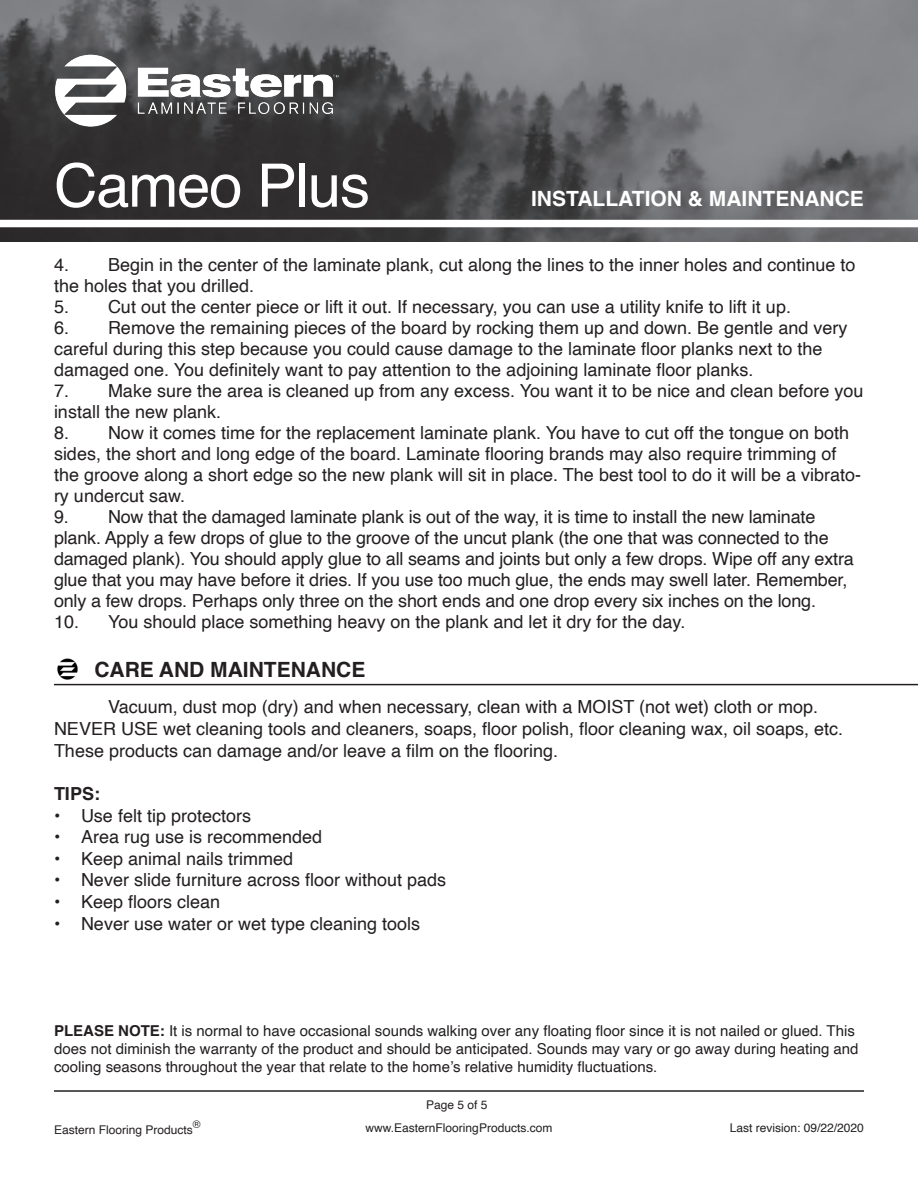
<style>
.page{position:relative;width:918px;height:1188px;background:#fff}
.page>*{position:absolute;margin:0;border:0;box-sizing:border-box;transform-origin:0 0}
.t1{font:60px "Helvetica";letter-spacing:-.02em;color:#fff}
.t2{font:700 21px "Helvetica";color:#fff}
.t3{font:700 21px "Helvetica";color:#231f20}
.t4{font:18px/21px "Helvetica";color:#231f20}
.t5{font:700 18px "Helvetica";color:#231f20}
.t6{font:15px/18px "Helvetica";color:#231f20}
.t7{font:12px "Helvetica";color:#231f20}
.t8{font:10.5px "Helvetica";color:#231f20}
.s1{font-weight:700}
</style>
<div class="page">
<img style="left:0;top:0;width:918px;height:242px">
<img style="left:24px;top:24px;width:340px;height:133px">
<div style="left:0;top:220px;width:918px;height:7px;background:#fff"></div>
<hr style="left:54px;top:1090px;width:810px;height:2px;background:#231f20">
<hr style="left:54px;top:684px;width:864px;height:1px;background:#231f20">
<img style="left:57px;top:658px;width:21px;height:22px">
<p class="t1" style="left:54px;top:139px;width:317px">Cameo Plus</p>
<p class="t2" style="left:531px;top:186px;width:334px">INSTALLATION &amp; MAINTENANCE</p>
<p class="t4" style="left:54px;top:255px;width:803px">4. Begin in the center of the laminate plank, cut along the lines to the inner holes and continue to the holes that you drilled.</p>
<p class="t4" style="left:54px;top:297px;width:739px">5. Cut out the center piece or lift it out. If necessary, you can use a utility knife to lift it up.</p>
<p class="t4" style="left:54px;top:318px;width:795px">6. Remove the remaining pieces of the board by rocking them up and down. Be gentle and very careful during this step because you could cause damage to the laminate floor planks next to the damaged one. You definitely want to pay attention to the adjoining laminate floor planks.</p>
<p class="t4" style="left:54px;top:381px;width:811px">7. Make sure the area is cleaned up from any excess. You want it to be nice and clean before you install the new plank.</p>
<p class="t4" style="left:54px;top:423px;width:809px">8. Now it comes time for the replacement laminate plank. You have to cut off the tongue on both sides, the short and long edge of the board. Laminate flooring brands may also require trimming of the groove along a short edge so the new plank will sit in place. The best tool to do it will be a vibrato&shy;ry undercut saw.</p>
<p class="t4" style="left:54px;top:507px;width:801px">9. Now that the damaged laminate plank is out of the way, it is time to install the new laminate plank. Apply a few drops of glue to the groove of the uncut plank (the one that was connected to the damaged plank). You should apply glue to all seams and joints but only a few drops. Wipe off any extra glue that you may have before it dries. If you use too much glue, the ends may swell later. Remember, only a few drops. Perhaps only three on the short ends and one drop every six inches on the long.</p>
<p class="t4" style="left:54px;top:612px;width:633px">10. You should place something heavy on the plank and let it dry for the day.</p>
<p class="t3" style="left:94px;top:657px;width:273px">CARE AND MAINTENANCE</p>
<p class="t4" style="left:54px;top:696px;width:791px;line-height:21.8px;text-indent:54px">Vacuum, dust mop (dry) and when necessary, clean with a MOIST (not wet) cloth or mop.<br>NEVER USE wet cleaning tools and cleaners, soaps, floor polish, floor cleaning wax, oil soaps, etc.<br>These products can damage and/or leave a film on the flooring.</p>
<p class="t5" style="left:54px;top:783px;width:48px">TIPS:</p>
<p class="t4" style="left:54px;top:805px;width:199px">• Use felt tip protectors</p>
<p class="t4" style="left:54px;top:827px;width:270px">• Area rug use is recommended</p>
<p class="t4" style="left:54px;top:848px;width:241px">• Keep animal nails trimmed</p>
<p class="t4" style="left:54px;top:870px;width:394px">• Never slide furniture across floor without pads</p>
<p class="t4" style="left:54px;top:892px;width:168px">• Keep floors clean</p>
<p class="t4" style="left:54px;top:913px;width:368px">• Never use water or wet type cleaning tools</p>
<p class="t6" style="left:54px;top:1022px;width:806px"><span class="s1">PLEASE NOTE:</span> It is normal to have occasional sounds walking over any floating floor since it is not nailed or glued. This does not diminish the warranty of the product and should be anticipated. Sounds may vary or go away during heating and cooling seasons throughout the year that relate to the home’s relative humidity fluctuations.</p>
<p class="t7" style="left:426px;top:1095px;width:63px">Page 5 of 5</p>
<p class="t8" style="left:193px;top:1116px;width:9px">®</p>
<p class="t7" style="left:366px;top:1118px;width:188px">www.EasternFlooringProducts.com</p>
<p class="t7" style="left:730px;top:1118px;width:136px">Last revision: 09/22/2020</p>
<p class="t7" style="left:54px;top:1121px;width:140px">Eastern Flooring Products</p>
</div>
